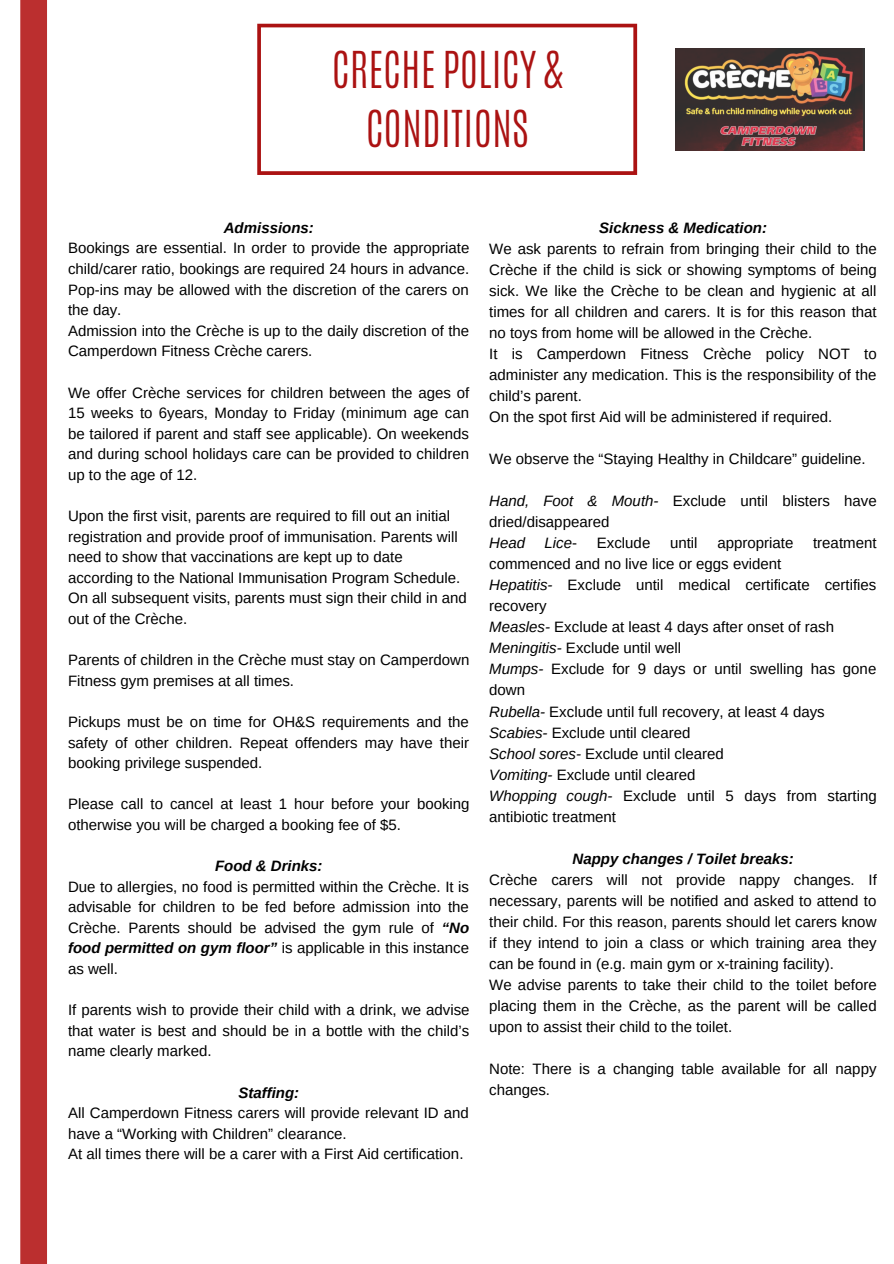
<style>
.page{position:relative;width:894px;height:1264px;background:#fff}
.page>*{position:absolute;margin:0;border:0;box-sizing:border-box;transform-origin:0 0}
.t1{font:300 42.45px/59.1px "Antonio";color:#ab1212;text-align:center}
.t2{font:15px/21px "Arimo";color:#000}
.t3{font:italic 700 15px "Arimo";color:#000}
.t4{font:italic 15px "Arimo";color:#000}
.s1{font-weight:700;font-style:italic}
.s2{font-style:italic}
.s3{font-style:normal}
</style>
<div class="page">
<div style="left:20px;top:0;width:27px;height:1263px;background:#bb2f2f"></div>
<img style="left:675px;top:48px;width:189px;height:103px">
<svg style="left:257px;top:24px;width:380px;height:151px"></svg>
<h1 class="t1" style="left:332px;top:40px;width:232px">CRECHE POLICY &amp;<br>CONDITIONS</h1>
<p class="t3" style="left:224px;top:219px;width:92px">Admissions:</p>
<p class="t2" style="left:68px;top:238px;width:403px;line-height:20.5px">Bookings are essential. In order to provide the appropriate child/carer ratio, bookings are required 24 hours in advance.<br>Pop-ins may be allowed with the discretion of the carers on the day.<br>Admission into the Crèche is up to the daily discretion of the Camperdown Fitness Crèche carers.</p>
<p class="t2" style="left:68px;top:382px;width:403px;line-height:20.5px;text-align:justify">We offer Crèche services for children between the ages of 15 weeks to 6years, Monday to Friday (minimum age can be tailored if parent and staff see applicable). On weekends and during school holidays care can be provided to children up to the age of 12.</p>
<p class="t2" style="left:68px;top:505px;width:400px;line-height:20.5px">Upon the first visit, parents are required to fill out an initial registration and provide proof of immunisation. Parents will need to show that vaccinations are kept up to date according to the National Immunisation Program Schedule.<br>On all subsequent visits, parents must sign their child in and out of the Crèche.</p>
<p class="t2" style="left:68px;top:649px;width:403px;line-height:20.5px">Parents of children in the Crèche must stay on Camperdown<br>Fitness gym premises at all times.</p>
<p class="t2" style="left:68px;top:711px;width:402px;line-height:20.5px;text-align:justify">Pickups must be on time for OH&amp;S requirements and the safety of other children. Repeat offenders may have their booking privilege suspended.</p>
<p class="t2" style="left:68px;top:793px;width:403px;line-height:20.5px">Please call to cancel at least 1 hour before your booking otherwise you will be charged a booking fee of $5.</p>
<p class="t3" style="left:215px;top:857px;width:109px">Food &amp; Drinks:</p>
<p class="t2" style="left:68px;top:876px;width:402px;line-height:20.5px;text-align:justify">Due to allergies, no food is permitted within the Crèche. It is advisable for children to be fed before admission into the Crèche. Parents should be advised the gym rule of <span class="s1">“No food permitted on gym floor”</span> is applicable in this instance as well.</p>
<p class="t2" style="left:68px;top:999px;width:403px;line-height:20.5px;text-align:justify">If parents wish to provide their child with a drink, we advise that water is best and should be in a bottle with the child’s name clearly marked.</p>
<p class="t3" style="left:238px;top:1083px;width:62px">Staffing:</p>
<p class="t2" style="left:68px;top:1102px;width:402px;line-height:20.5px">All Camperdown Fitness carers will provide relevant ID and have a “Working with Children” clearance.<br>At all times there will be a carer with a First Aid certification.</p>
<p class="t3" style="left:599px;top:219px;width:169px">Sickness &amp; Medication:</p>
<p class="t2" style="left:489px;top:238px;width:389px">We ask parents to refrain from bringing their child to the Crèche if the child is sick or showing symptoms of being sick. We like the Crèche to be clean and hygienic at all times for all children and carers. It is for this reason that no toys from home will be allowed in the Crèche.<br>It is Camperdown Fitness Crèche policy NOT to administer any medication. This is the responsibility of the child’s parent.<br>On the spot first Aid will be administered if required.</p>
<p class="t2" style="left:489px;top:448px;width:378px">We observe the “Staying Healthy in Childcare” guideline.</p>
<p class="t2" style="left:489px;top:490px;width:389px"><span class="s2">Hand, Foot &amp; Mouth-</span> Exclude until blisters have dried/disappeared</p>
<p class="t4" style="left:489px;top:535px;width:37px">Head</p>
<p class="t4" style="left:544px;top:535px;width:34px">Lice<span class="s3">-</span></p>
<p class="t2" style="left:596px;top:532px;width:55px">Exclude</p>
<p class="t2" style="left:670px;top:532px;width:29px">until</p>
<p class="t2" style="left:717px;top:532px;width:77px">appropriate</p>
<p class="t2" style="left:812px;top:532px;width:65px">treatment</p>
<p class="t2" style="left:489px;top:553px;width:389px">commenced and no live lice or eggs evident<br><span class="s2">Hepatitis-</span> Exclude until medical certificate certifies recovery<br><span class="s2">Measles-</span> Exclude at least 4 days after onset of rash <span class="s2">Meningitis-</span> Exclude until well<br><span class="s2">Mumps-</span> Exclude for 9 days or until swelling has gone down<br><span class="s2">Rubella-</span> Exclude until full recovery, at least 4 days <span class="s2">Scabies-</span> Exclude until cleared<br><span class="s2">School sores-</span> Exclude until cleared<br><span class="s2">Vomiting-</span> Exclude until cleared<br><span class="s2">Whopping cough-</span> Exclude until 5 days from starting antibiotic treatment</p>
<p class="t3" style="left:572px;top:850px;width:223px">Nappy changes / Toilet breaks:</p>
<p class="t2" style="left:489px;top:868px;width:389px">Crèche carers will not provide nappy changes. If necessary, parents will be notified and asked to attend to their child. For this reason, parents should let carers know if they intend to join a class or which training area they can be found in (e.g. main gym or x-training facility).<br>We advise parents to take their child to the toilet before placing them in the Crèche, as the parent will be called upon to assist their child to the toilet.</p>
<p class="t2" style="left:489px;top:1058px;width:389px">Note: There is a changing table available for all nappy changes.</p>
</div>
